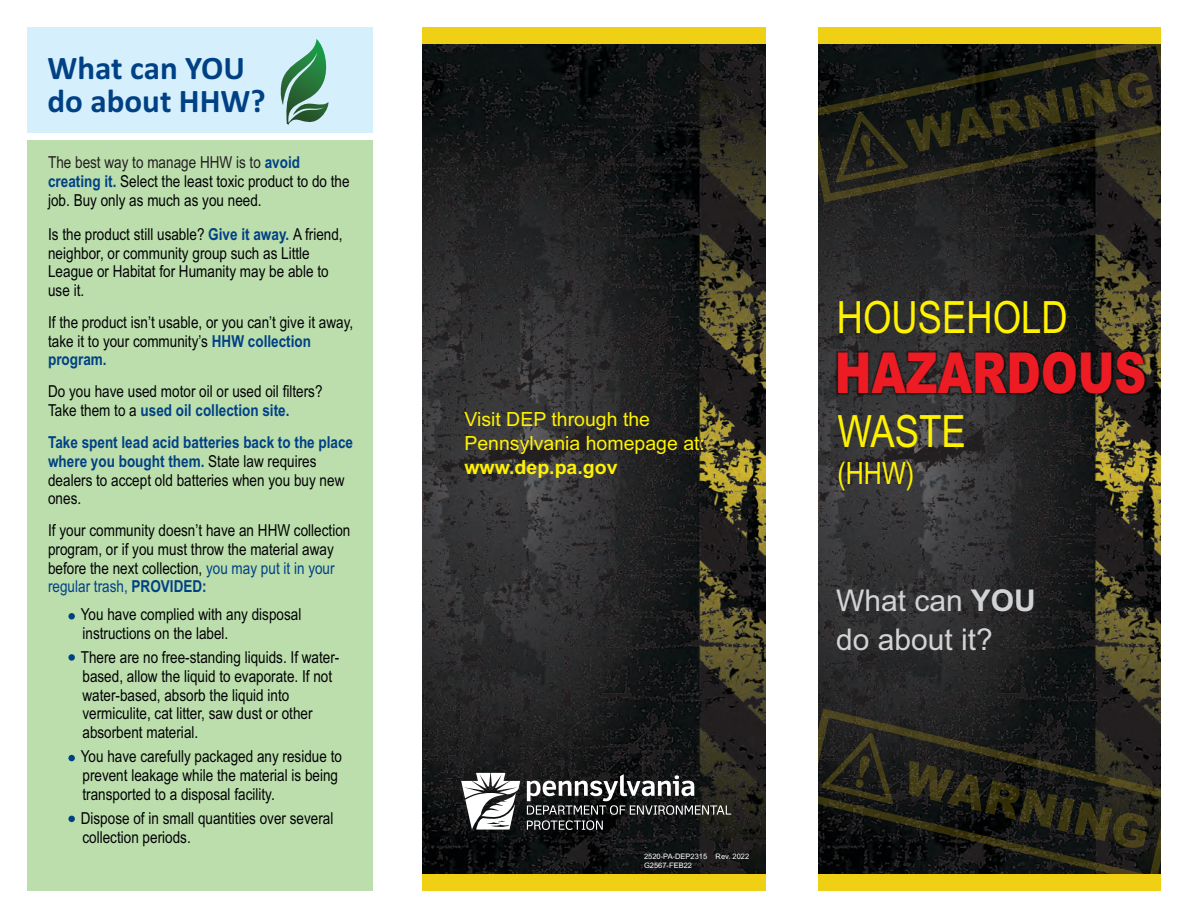
<style>
.page{position:relative;width:1188px;height:918px;background:#fff}
.page>*{position:absolute;margin:0;border:0;box-sizing:border-box;transform-origin:0 0}
.t1{font:900 56.55px "Arial";color:#ed1c24;scale:.78 1}
.t2{font:44.55px "Arial Narrow";color:#fff200}
.t3{font:700 33px/32.7px "Calibri";color:#004185}
.t4{font:30.75px "Arial Narrow";color:#fff200}
.t5{font:30px/38.8px "Arial";color:#d1d3d4}
.t6{font:19.5px/24px "Arial";color:#fff200}
.t7{font:700 19.5px "Arial";color:#fff200}
.t8{font:16.5px/18.8px "Arial Narrow";color:#010203}
.t9{font:7.5px/8.4px "Arial";color:#fff}
.s1{color:#231f20}
.s2{font-weight:700;color:#004185}
.s3{color:#004185}
.s4{font-weight:700}
</style>
<div class="page">
<div style="left:27px;top:27px;width:346px;height:106px;background:#d5effc"></div>
<img style="left:818px;top:202px;width:343px;height:507px">
<svg style="left:818px;top:709px;width:343px;height:166px;background:#212017"></svg>
<svg style="left:818px;top:43px;width:343px;height:159px;background:#212016"></svg>
<img style="left:422px;top:43px;width:344px;height:832px">
<img style="left:836px;top:350px;width:313px;height:47px">
<div style="left:422px;top:875px;width:344px;height:16px;background:#f0d014"></div>
<div style="left:818px;top:875px;width:343px;height:16px;background:#f0d014"></div>
<div style="left:422px;top:27px;width:344px;height:16px;background:#f0d014"></div>
<div style="left:818px;top:27px;width:343px;height:16px;background:#f0d014"></div>
<div style="left:27px;top:141px;width:346px;height:750px;background:#bcdead"></div>
<svg style="left:280px;top:39px;width:49px;height:86px"></svg>
<div style="left:68px;top:613px;width:7px;height:7px;background:#004185;border-radius:50%"></div>
<div style="left:68px;top:654px;width:7px;height:7px;background:#004185;border-radius:50%"></div>
<div style="left:68px;top:755px;width:7px;height:6px;background:#004185;border-radius:50%"></div>
<div style="left:68px;top:816px;width:7px;height:6px;background:#004185;border-radius:50%"></div>
<svg style="left:527px;top:774px;width:204px;height:56px;background:#434443"></svg>
<svg style="left:461px;top:773px;width:59px;height:57px"></svg>
<h3 class="t3" style="left:48px;top:55px;width:220px">What can YOU do about HHW?</h3>
<p class="t8" style="left:48px;top:155px;width:303px"><span class="s1">The best way to manage HHW is to</span> <span class="s2">avoid creating it.</span> Select the least toxic product to do the job. Buy only as much as you need.</p>
<p class="t8" style="left:48px;top:226px;width:296px">Is the product still usable? <span class="s2">Give it away.</span> A friend, neighbor, or community group such as Little League or Habitat for Humanity may be able to use it.</p>
<p class="t8" style="left:48px;top:314px;width:307px">If the product isn’t usable, or you can’t give it away, take it to your community’s <span class="s2">HHW collection program.</span></p>
<p class="t8" style="left:48px;top:384px;width:276px">Do you have used motor oil or used oil filters?<br>Take them to a <span class="s2">used oil collection site.</span></p>
<p class="t8" style="left:48px;top:435px;width:307px"><span class="s2">Take spent lead acid batteries back to the place where you bought them.</span> State law requires dealers to accept old batteries when you buy new ones.</p>
<p class="t8" style="left:48px;top:523px;width:304px">If your community doesn’t have an HHW collection program, or if you must throw the material away before the next collection, <span class="s3">you may put it in your regular trash,</span> <span class="s2">PROVIDED:</span></p>
<p class="t8" style="left:81px;top:607px;width:222px">You have complied with any disposal instructions on the label.</p>
<p class="t8" style="left:81px;top:650px;width:260px">There are no free-standing liquids. If water&shy;based, allow the liquid to evaporate. If not water-based, absorb the liquid into vermiculite, cat litter, saw dust or other absorbent material.</p>
<p class="t8" style="left:81px;top:749px;width:263px">You have carefully packaged any residue to prevent leakage while the material is being transported to a disposal facility.</p>
<p class="t8" style="left:81px;top:810px;width:254px">Dispose of in small quantities over several collection periods.</p>
<p class="t6" style="left:464px;top:409px;width:242px">Visit DEP through the<br>Pennsylvania homepage at:</p>
<p class="t7" style="left:464px;top:460px;width:155px">www.dep.pa.gov</p>
<p class="t9" style="left:644px;top:853px;width:107px">2520-PA-DEP2315 Rev. 2022<br>G2567-FEB22</p>
<h2 class="t2" style="left:837px;top:301px;width:233px">HOUSEHOLD</h2>
<h1 class="t1" style="left:835px;top:353px;width:401px">HAZARDOUS</h1>
<h2 class="t2" style="left:837px;top:414px;width:130px">WASTE</h2>
<h3 class="t4" style="left:837px;top:462px;width:78px">(HHW)</h3>
<h3 class="t5" style="left:836px;top:584px;width:201px">What can <span class="s4">YOU </span>do about it?</h3>
</div>
